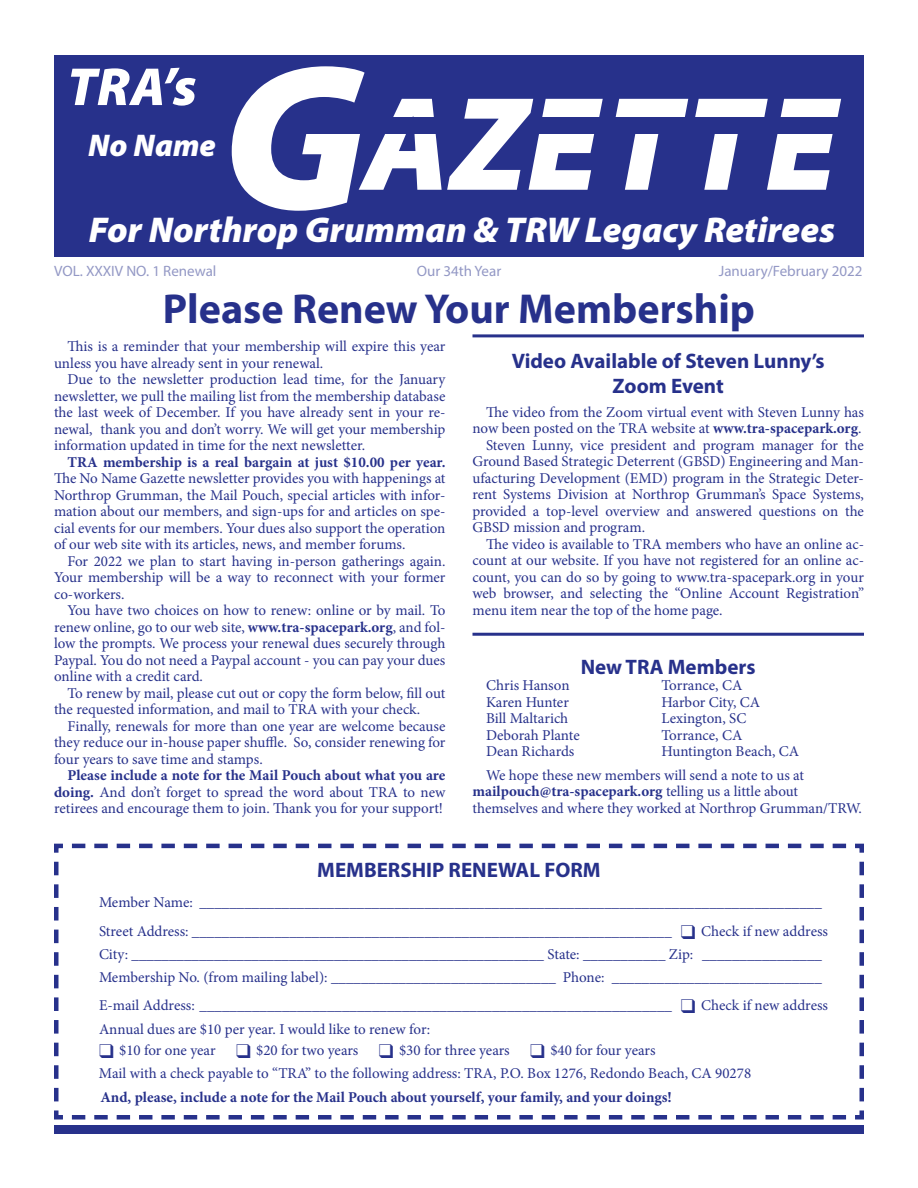
<style>
.page{position:relative;width:918px;height:1188px;background:#fff}
.page>*{position:absolute;margin:0;border:0;box-sizing:border-box;transform-origin:0 0}
.t1{font:italic 900 135px "Myriad Pro";letter-spacing:.04em;color:#fff}
.t2{font:italic 900 54px "Myriad Pro";color:#fff}
.t3{font:700 42px "Myriad Pro";color:#27318b}
.t4{font:italic 900 36px "Myriad Pro";color:#fff}
.t5{font:italic 900 31.5px "Myriad Pro";color:#fff}
.t6{font:700 21px/25.2px "Myriad Pro";color:#27318b;text-align:center}
.t7{font:15px/23.2px "Minion Pro";letter-spacing:-.005em;color:#27318b}
.t8{font:700 15px "Minion Pro";color:#27318b}
.t9{font:15px "Myriad Pro";color:#9398c5}
.s1{font-size:209.85px}
.s2{font-weight:700}
</style>
<div class="page">
<div style="left:54px;top:55px;width:809px;height:201px;background:#27318b"></div>
<div style="left:54px;top:1125px;width:810px;height:9px;background:#27318b"></div>
<hr style="left:472px;top:334px;width:392px;height:3px;background:#27318b">
<hr style="left:472px;top:633px;width:392px;height:3px;background:#27318b">
<svg style="left:54px;top:843px;width:810px;height:277px"></svg>
<p class="t2" style="left:67px;top:51px;width:131px">TRA’s</p>
<p class="t5" style="left:88px;top:124px;width:129px">No Name</p>
<p class="t1" style="left:222px;top:54px;width:618px"><span class="s1">G</span>AZETTE</p>
<p class="t4" style="left:89px;top:206px;width:748px">For Northrop Grumman &amp; TRW Legacy Retirees</p>
<p class="t9" style="left:54px;top:262px;width:164px">VOL. XXXIV NO. 1 Renewal</p>
<p class="t9" style="left:417px;top:262px;width:86px">Our 34th Year</p>
<p class="t9" style="left:719px;top:262px;width:145px">January/February 2022</p>
<p class="t3" style="left:163px;top:281px;width:594px">Please Renew Your Membership</p>
<p class="t7" style="left:68px;top:335px;width:380px">This is a reminder that your membership will expire this year</p>
<p class="t7" style="left:54px;top:351px;width:271px">unless you have already sent in your renewal.</p>
<p class="t7" style="left:68px;top:368px;width:380px">Due to the newsletter production lead time, for the January</p>
<p class="t7" style="left:54px;top:384px;width:393px">newsletter, we pull the mailing list from the membership database</p>
<p class="t7" style="left:54px;top:401px;width:393px">the last week of December. If you have already sent in your re-</p>
<p class="t7" style="left:54px;top:417px;width:393px">newal, thank you and don’t worry. We will get your membership</p>
<p class="t7" style="left:54px;top:434px;width:313px">information updated in time for the next newsletter.</p>
<p class="t8" style="left:68px;top:451px;width:380px">TRA membership is a real bargain at just $10.00 per year.</p>
<p class="t7" style="left:54px;top:467px;width:393px">The No Name Gazette newsletter provides you with happenings at</p>
<p class="t7" style="left:54px;top:483px;width:393px">Northrop Grumman, the Mail Pouch, special articles with infor-</p>
<p class="t7" style="left:54px;top:500px;width:393px">mation about our members, and sign-ups for and articles on spe-</p>
<p class="t7" style="left:54px;top:516px;width:393px">cial events for our members. Your dues also support the operation</p>
<p class="t7" style="left:54px;top:533px;width:353px">of our web site with its articles, news, and member forums.</p>
<p class="t7" style="left:68px;top:549px;width:379px">For 2022 we plan to start having in-person gatherings again.</p>
<p class="t7" style="left:54px;top:566px;width:393px">Your membership will be a way to reconnect with your former</p>
<p class="t7" style="left:54px;top:582px;width:72px">co-workers.</p>
<p class="t7" style="left:68px;top:599px;width:380px">You have two choices on how to renew: online or by mail. To</p>
<p class="t7" style="left:54px;top:615px;width:393px">renew online, go to our web site, <span class="s2">www.tra-spacepark.org</span>, and fol-</p>
<p class="t7" style="left:54px;top:632px;width:393px">low the prompts. We process your renewal dues securely through</p>
<p class="t7" style="left:54px;top:648px;width:393px">Paypal. You do not need a Paypal account - you can pay your dues</p>
<p class="t7" style="left:54px;top:665px;width:151px">online with a credit card.</p>
<p class="t7" style="left:68px;top:681px;width:379px">To renew by mail, please cut out or copy the form below, fill out</p>
<p class="t7" style="left:54px;top:698px;width:368px">the requested information, and mail to TRA with your check.</p>
<p class="t7" style="left:68px;top:714px;width:380px">Finally, renewals for more than one year are welcome because</p>
<p class="t7" style="left:54px;top:731px;width:393px">they reduce our in-house paper shuffle. So, consider renewing for</p>
<p class="t7" style="left:54px;top:747px;width:210px">four years to save time and stamps.</p>
<p class="t8" style="left:68px;top:765px;width:379px">Please include a note for the Mail Pouch about what you are</p>
<p class="t7" style="left:54px;top:780px;width:393px"><span class="s2">doing.</span> And don’t forget to spread the word about TRA to new</p>
<p class="t7" style="left:54px;top:797px;width:391px">retirees and encourage them to join. Thank you for your support!</p>
<p class="t6" style="left:512px;top:348px;width:314px">Video Available of Steven Lunny’s<br>Zoom Event</p>
<p class="t7" style="left:486px;top:400px;width:380px">The video from the Zoom virtual event with Steven Lunny has</p>
<p class="t7" style="left:472px;top:417px;width:391px">now been posted on the TRA website at <span class="s2">www.tra-spacepark.org</span>.</p>
<p class="t7" style="left:486px;top:433px;width:379px">Steven Lunny, vice president and program manager for the</p>
<p class="t7" style="left:472px;top:450px;width:393px">Ground Based Strategic Deterrent (GBSD) Engineering and Man-</p>
<p class="t7" style="left:472px;top:466px;width:393px">ufacturing Development (EMD) program in the Strategic Deter-</p>
<p class="t7" style="left:472px;top:483px;width:393px">rent Systems Division at Northrop Grumman’s Space Systems,</p>
<p class="t7" style="left:472px;top:499px;width:393px">provided a top-level overview and answered questions on the</p>
<p class="t7" style="left:472px;top:516px;width:174px">GBSD mission and program.</p>
<p class="t7" style="left:486px;top:532px;width:380px">The video is available to TRA members who have an online ac-</p>
<p class="t7" style="left:472px;top:549px;width:393px">count at our website. If you have not registered for an online ac-</p>
<p class="t7" style="left:472px;top:565px;width:393px">count, you can do so by going to www.tra-spacepark.org in your</p>
<p class="t7" style="left:472px;top:582px;width:393px">web browser, and selecting the “Online Account Registration”</p>
<p class="t7" style="left:472px;top:598px;width:252px">menu item near the top of the home page.</p>
<p class="t6" style="left:581px;top:653px;width:176px">New TRA Members</p>
<p class="t7" style="left:486px;top:674px;width:85px">Chris Hanson</p>
<p class="t7" style="left:662px;top:674px;width:82px">Torrance, CA</p>
<p class="t7" style="left:486px;top:690px;width:84px">Karen Hunter</p>
<p class="t7" style="left:662px;top:690px;width:100px">Harbor City, CA</p>
<p class="t7" style="left:486px;top:707px;width:84px">Bill Maltarich</p>
<p class="t7" style="left:662px;top:707px;width:86px">Lexington, SC</p>
<p class="t7" style="left:486px;top:723px;width:95px">Deborah Plante</p>
<p class="t7" style="left:662px;top:723px;width:82px">Torrance, CA</p>
<p class="t7" style="left:486px;top:740px;width:90px">Dean Richards</p>
<p class="t7" style="left:486px;top:740px;width:320px;text-indent:176px">Huntington Beach, CA<br>We hope these new members will send a note to us at</p>
<p class="t7" style="left:472px;top:783px;width:391px;line-height:16.5px"><span class="s2">mailpouch@tra-spacepark.org</span> telling us a little about themselves and where they worked at Northrop Grumman/TRW.</p>
<p class="t6" style="left:317px;top:857px;width:285px">MEMBERSHIP RENEWAL FORM</p>
<p class="t7" style="left:99px;top:889px;width:731px;line-height:28.2px">Member Name: ___________________________________________________________________________________<br>Street Address: ________________________________________________________________ ❑ Check if new address</p>
<p class="t7" style="left:99px;top:943px;width:724px">City: _______________________________________________________ State: ___________ Zip: ________________<br>Membership No. (from mailing label): ______________________________ Phone: ____________________________</p>
<p class="t7" style="left:99px;top:994px;width:730px">E-mail Address: _______________________________________________________________ ❑ Check if new address<br>Annual dues are $10 per year. I would like to renew for:</p>
<p class="t7" style="left:99px;top:1039px;width:654px">❑ $10 for one year ❑ $20 for two years ❑ $30 for three years ❑ $40 for four years<br>Mail with a check payable to “TRA” to the following address: TRA, P.O. Box 1276, Redondo Beach, CA 90278<br><span class="s2">And, please, include a note for the Mail Pouch about yourself, your family, and your doings!</span></p>
</div>
